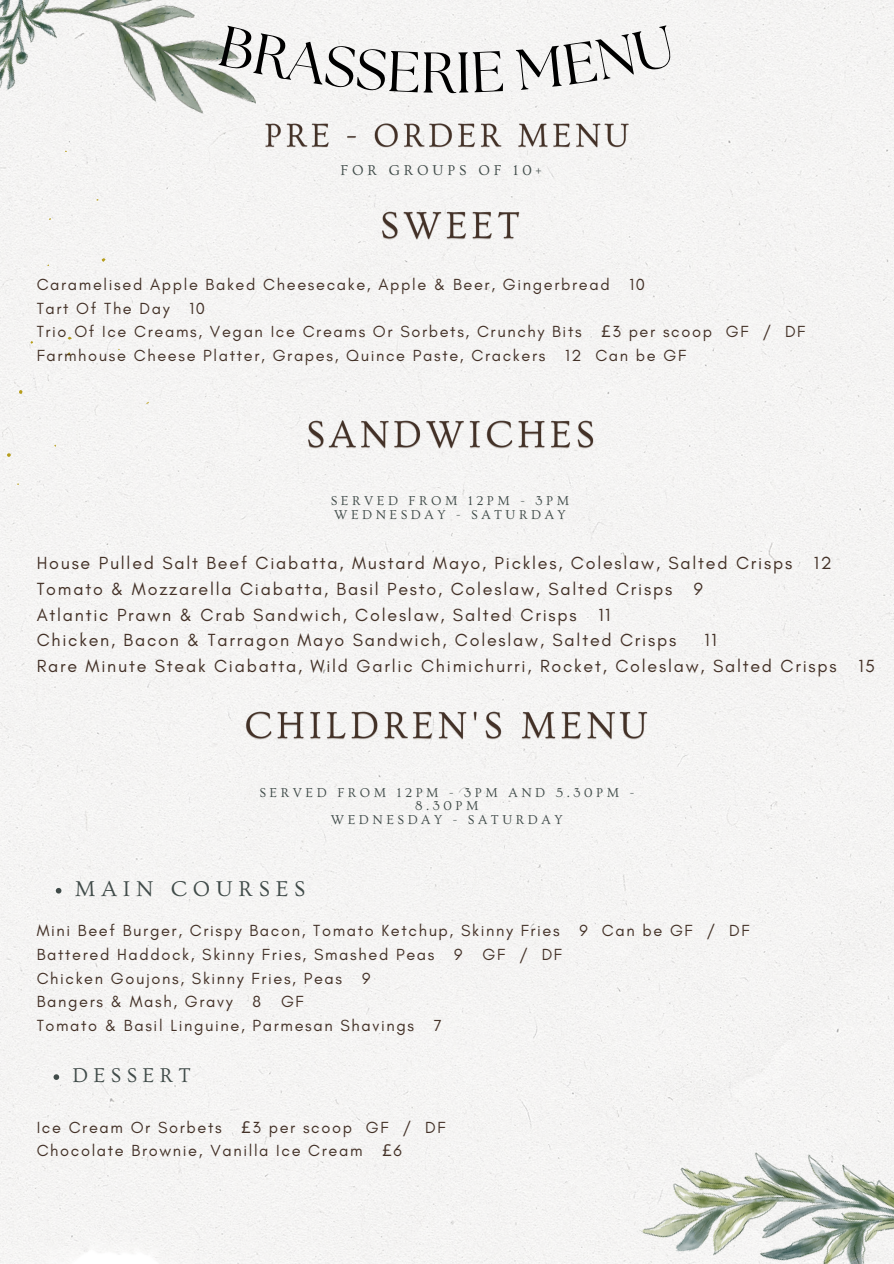
<style>
.page{position:relative;width:894px;height:1264px;background:#fff}
.page>*{position:absolute;margin:0;border:0;box-sizing:border-box;transform-origin:0 0}
.t1{font:57.3px "The Seasons";color:#000}
.t2{font:22.5px "Ovo";letter-spacing:.26em;color:#404b49}
.t3{font:21px "Ovo";letter-spacing:.26em;color:#404b49}
.t4{font:17.85px/25.8px "Glacial Indifference";letter-spacing:.1em;color:#433127}
.t5{font:16.35px/23.7px "Glacial Indifference";letter-spacing:.1em;color:#433127}
.t6{font:15px "Ovo";letter-spacing:.26em;color:#404b49}
.t7{font:13.5px/13.5px "Ovo";letter-spacing:.26em;color:#404b49;text-align:center}
.s1{font-family:"Noto Sans"}
</style>
<div class="page">
<div style="left:0;top:0;width:893px;height:1263px;background:#f5f4f3"></div>
<img style="left:0;top:0;width:42px;height:99px">
<img style="left:638px;top:1079px;width:255px;height:184px">
<img style="left:42px;top:0;width:214px;height:148px">
<div style="left:0;top:151px;width:148px;height:346px;background:#f4f4f3"></div>
<img style="left:263px;top:116px;width:370px;height:40px">
<img style="left:378px;top:205px;width:147px;height:44px">
<img style="left:304px;top:414px;width:296px;height:44px">
<img style="left:242px;top:704px;width:411px;height:44px">
<svg style="left:56px;top:887px;width:5px;height:6px"></svg>
<svg style="left:54px;top:1074px;width:5px;height:5px"></svg>
<div style="left:218px;top:25px;width:201px;height:67px;background:#f4f4f3"></div>
<div style="left:458px;top:50px;width:45px;height:43px;background:#f4f4f3"></div>
<div style="left:515px;top:25px;width:160px;height:65px;background:#f4f4f3"></div>
<h5 class="t1" style="left:420px;top:47px;width:37px">R</h5>
<p class="t6" style="left:340px;top:162px;width:203px">FOR GROUPS OF 10+</p>
<p class="t5" style="left:37px;top:272px;width:770px">Caramelised Apple Baked Cheesecake, Apple &amp; Beer, Gingerbread 10<br>Tart Of The Day 10<br>Trio Of Ice Creams, Vegan Ice Creams Or Sorbets, Crunchy Bits <span class="s1">£</span>3 per scoop GF / DF Farmhouse Cheese Platter, Grapes, Quince Paste, Crackers 12 Can be GF</p>
<h5 class="t7" style="left:330px;top:494px;width:240px">SERVED FROM 12PM - 3PM</h5>
<p class="t7" style="left:334px;top:507px;width:233px">WEDNESDAY - SATURDAY</p>
<p class="t4" style="left:37px;top:549px;width:796px">House Pulled Salt Beef Ciabatta, Mustard Mayo, Pickles, Coleslaw, Salted Crisps 12<br>Tomato &amp; Mozzarella Ciabatta, Basil Pesto, Coleslaw, Salted Crisps 9<br>Atlantic Prawn &amp; Crab Sandwich, Coleslaw, Salted Crisps 11<br>Chicken, Bacon &amp; Tarragon Mayo Sandwich, Coleslaw, Salted Crisps</p>
<p class="t4" style="left:37px;top:627px;width:839px;text-indent:667px">11<br>Rare Minute Steak Ciabatta, Wild Garlic Chimichurri, Rocket, Coleslaw, Salted Crisps 15</p>
<p class="t7" style="left:259px;top:785px;width:376px">SERVED FROM 12PM - 3PM AND 5.30PM -<br>8.30PM</p>
<p class="t7" style="left:331px;top:812px;width:233px">WEDNESDAY - SATURDAY</p>
<p class="t2" style="left:75px;top:876px;width:232px">MAIN COURSES</p>
<p class="t5" style="left:37px;top:918px;width:714px">Mini Beef Burger, Crispy Bacon, Tomato Ketchup, Skinny Fries 9 Can be GF / DF Battered Haddock, Skinny Fries, Smashed Peas 9 GF / DF<br>Chicken Goujons, Skinny Fries, Peas 9<br>Bangers &amp; Mash, Gravy 8 GF<br>Tomato &amp; Basil Linguine, Parmesan Shavings 7</p>
<p class="t3" style="left:72px;top:1064px;width:120px">DESSERT</p>
<p class="t5" style="left:37px;top:1115px;width:410px">Ice Cream Or Sorbets <span class="s1">£</span>3 per scoop GF / DF<br>Chocolate Brownie, Vanilla Ice Cream <span class="s1">£</span>6</p>
</div>
